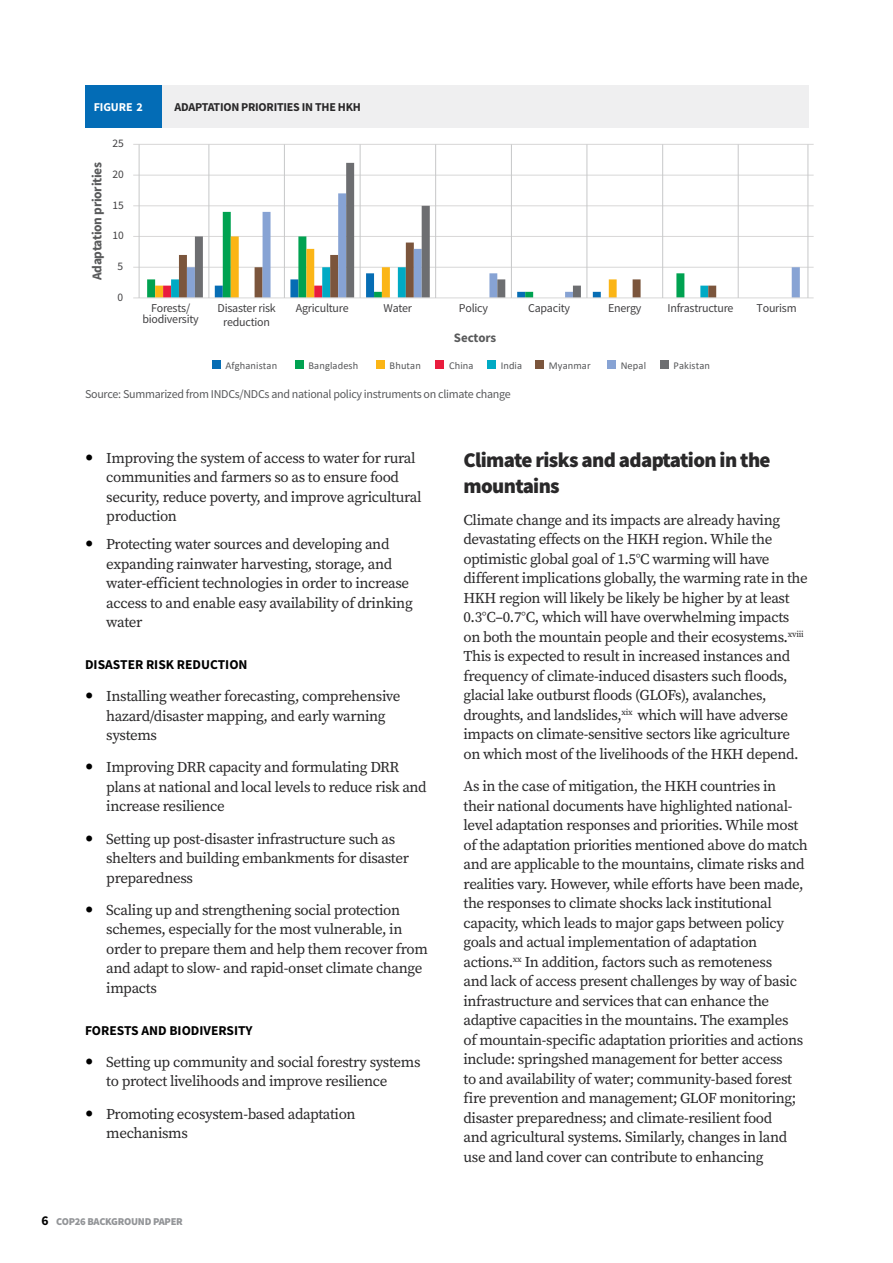
<style>
.page{position:relative;width:893px;height:1263px;background:#fff}
.page>*{position:absolute;margin:0;border:0;box-sizing:border-box;transform-origin:0 0}
.t1{font:900 21px/25.2px "Source Sans Pro";letter-spacing:-.03em;color:#292829}
.t2{font:15px/19.5px "Source Serif Pro";letter-spacing:-.025em;color:#292829}
.t3{font:700 13.5px "Source Sans Pro";color:#000}
.t4{font:700 13.5px "Source Sans Pro";letter-spacing:-.02em;color:#595a5b}
.t5{font:700 12.9px "Source Sans Pro";letter-spacing:-.005em;color:#595a5b}
.t6{font:12px/11.6px "Source Sans Pro";letter-spacing:-.02em;color:#414042;text-align:center}
.t7{font:12px "Source Sans Pro";letter-spacing:-.025em;color:#58595b}
.t8{font:700 12px "Source Sans Pro";letter-spacing:-.02em;color:#292829}
.t9{font:700 12px "Source Sans Pro";letter-spacing:-.01em;color:#fff}
.t10{font:11.55px "Source Sans Pro";color:#414042}
.t11{font:10.5px "Calibri";letter-spacing:.01em;color:#58595b}
.t12{font:900 10.5px "Source Sans Pro";letter-spacing:-.025em;color:#939598}
.s1{font-weight:700;font-size:13.5px;color:#000}
</style>
<div class="page">
<hr style="left:133px;top:267px;width:681px;height:1px;background:#dad9d9">
<hr style="left:133px;top:236px;width:681px;height:1px;background:#dad9d9">
<hr style="left:133px;top:205px;width:681px;height:1px;background:#dad9d9">
<hr style="left:133px;top:175px;width:681px;height:1px;background:#dad9d9">
<hr style="left:133px;top:144px;width:681px;height:1px;background:#dad9d9">
<svg style="left:155px;top:255px;width:32px;height:42px"></svg>
<svg style="left:187px;top:193px;width:613px;height:104px"></svg>
<svg style="left:195px;top:163px;width:386px;height:134px"></svg>
<hr style="left:133px;top:297px;width:681px;height:1px;background:#dad9d9">
<div style="left:212px;top:361px;width:8px;height:8px;background:#066db4"></div>
<div style="left:295px;top:361px;width:8px;height:8px;background:#00a251"></div>
<div style="left:376px;top:361px;width:8px;height:8px;background:#fbb516"></div>
<div style="left:436px;top:361px;width:8px;height:8px;background:#e91c3d"></div>
<div style="left:487px;top:361px;width:9px;height:8px;background:#00aac4"></div>
<div style="left:535px;top:361px;width:9px;height:8px;background:#7b553c"></div>
<div style="left:607px;top:361px;width:9px;height:8px;background:#87a3d4"></div>
<div style="left:660px;top:361px;width:8px;height:8px;background:#6d6e71"></div>
<hr style="left:738px;top:144px;width:1px;height:154px;background:#c7c8c9">
<hr style="left:808px;top:144px;width:1px;height:154px;background:#c7c8c9">
<hr style="left:662px;top:144px;width:1px;height:154px;background:#c7c8c9">
<hr style="left:587px;top:144px;width:1px;height:154px;background:#c7c8c9">
<hr style="left:511px;top:144px;width:1px;height:154px;background:#c7c8c9">
<hr style="left:435px;top:144px;width:1px;height:154px;background:#c7c8c9">
<hr style="left:360px;top:144px;width:1px;height:154px;background:#c7c8c9">
<hr style="left:284px;top:144px;width:1px;height:154px;background:#c7c8c9">
<hr style="left:209px;top:144px;width:1px;height:154px;background:#c7c8c9">
<hr style="left:139px;top:144px;width:1px;height:154px;background:#c7c8c9">
<div style="left:162px;top:85px;width:647px;height:43px;background:#efeff0"></div>
<div style="left:85px;top:85px;width:77px;height:43px;background:#036cb6"></div>
<p class="t9" style="left:94px;top:99px;width:51px">FIGURE 2</p>
<p class="t8" style="left:175px;top:99px;width:188px">ADAPTATION PRIORITIES IN THE HKH</p>
<p class="t4" style="left:88px;top:280px;width:120px;rotate:-90deg">Adaptation priorities</p>
<p class="t10" style="left:112px;top:136px;width:13px">25</p>
<p class="t10" style="left:112px;top:167px;width:13px">20</p>
<p class="t10" style="left:112px;top:197px;width:13px">15</p>
<p class="t10" style="left:112px;top:228px;width:13px">10</p>
<p class="t10" style="left:118px;top:259px;width:7px">5</p>
<p class="t10" style="left:118px;top:289px;width:7px">0</p>
<p class="t6" style="left:142px;top:302px;width:58px">Forests/ biodiversity</p>
<p class="t6" style="left:218px;top:301px;width:60px;line-height:14.4px">Disaster risk reduction</p>
<p class="t6" style="left:296px;top:302px;width:54px">Agriculture</p>
<p class="t6" style="left:383px;top:302px;width:30px">Water</p>
<p class="t6" style="left:459px;top:302px;width:31px">Policy</p>
<p class="t6" style="left:528px;top:302px;width:43px">Capacity</p>
<p class="t6" style="left:608px;top:302px;width:35px">Energy</p>
<p class="t6" style="left:667px;top:302px;width:68px">Infrastructure</p>
<p class="t6" style="left:757px;top:302px;width:42px">Tourism</p>
<p class="t11" style="left:225px;top:358px;width:53px">Afghanistan</p>
<p class="t11" style="left:308px;top:358px;width:51px">Bangladesh</p>
<p class="t11" style="left:390px;top:358px;width:33px">Bhutan</p>
<p class="t11" style="left:449px;top:358px;width:26px">China</p>
<p class="t11" style="left:501px;top:358px;width:23px">India</p>
<p class="t11" style="left:549px;top:358px;width:43px">Myanmar</p>
<p class="t11" style="left:621px;top:358px;width:27px">Nepal</p>
<p class="t11" style="left:673px;top:358px;width:38px">Pakistan</p>
<p class="t5" style="left:454px;top:329px;width:44px">Sectors</p>
<p class="t7" style="left:85px;top:387px;width:427px">Source: Summarized from INDCs/NDCs and national policy instruments on climate change</p>
<p class="t2" style="left:106px;top:448px;width:317px">Improving the system of access to water for rural communities and farmers so as to ensure food security, reduce poverty, and improve agricultural production</p>
<p class="t2" style="left:106px;top:534px;width:308px">Protecting water sources and developing and expanding rainwater harvesting, storage, and water-efficient technologies in order to increase access to and enable easy availability of drinking water</p>
<p class="t3" style="left:85px;top:655px;width:164px">DISASTER RISK REDUCTION</p>
<p class="t2" style="left:106px;top:686px;width:296px">Installing weather forecasting, comprehensive hazard/disaster mapping, and early warning systems</p>
<p class="t2" style="left:106px;top:757px;width:322px">Improving DRR capacity and formulating DRR plans at national and local levels to reduce risk and increase resilience</p>
<p class="t2" style="left:106px;top:829px;width:304px">Setting up post-disaster infrastructure such as shelters and building embankments for disaster preparedness</p>
<p class="t2" style="left:106px;top:900px;width:323px">Scaling up and strengthening social protection schemes, especially for the most vulnerable, in order to prepare them and help them recover from and adapt to slow- and rapid-onset climate change impacts</p>
<p class="t3" style="left:85px;top:1021px;width:169px">FORESTS AND BIODIVERSITY</p>
<p class="t2" style="left:106px;top:1052px;width:316px">Setting up community and social forestry systems to protect livelihoods and improve resilience</p>
<p class="t2" style="left:106px;top:1104px;width:251px">Promoting ecosystem-based adaptation mechanisms</p>
<p class="t12" style="left:42px;top:1214px;width:143px"><span class="s1">6</span> COP26 BACKGROUND PAPER</p>
<h1 class="t1" style="left:463px;top:447px;width:309px">Climate risks and adaptation in the mountains</h1>
<p class="t2" style="left:463px;top:510px;width:346px">Climate change and its impacts are already having devastating effects on the HKH region. While the optimistic global goal of 1.5°C warming will have different implications globally, the warming rate in the HKH region will likely be likely be higher by at least 0.3°C–0.7°C, which will have overwhelming impacts on both the mountain people and their ecosystems.<sup>xviii </sup>This is expected to result in increased instances and frequency of climate-induced disasters such floods, glacial lake outburst floods (GLOFs), avalanches, droughts, and landslides,<sup>xix</sup> which will have adverse impacts on climate-sensitive sectors like agriculture on which most of the livelihoods of the HKH depend.</p>
<p class="t2" style="left:463px;top:776px;width:346px">As in the case of mitigation, the HKH countries in their national documents have highlighted national&shy;level adaptation responses and priorities. While most of the adaptation priorities mentioned above do match and are applicable to the mountains, climate risks and realities vary. However, while efforts have been made, the responses to climate shocks lack institutional capacity, which leads to major gaps between policy goals and actual implementation of adaptation actions.<sup>xx</sup> In addition, factors such as remoteness<br>and lack of access present challenges by way of basic infrastructure and services that can enhance the adaptive capacities in the mountains. The examples<br>of mountain-specific adaptation priorities and actions include: springshed management for better access<br>to and availability of water; community-based forest fire prevention and management; GLOF monitoring; disaster preparedness; and climate-resilient food<br>and agricultural systems. Similarly, changes in land use and land cover can contribute to enhancing</p>
</div>
